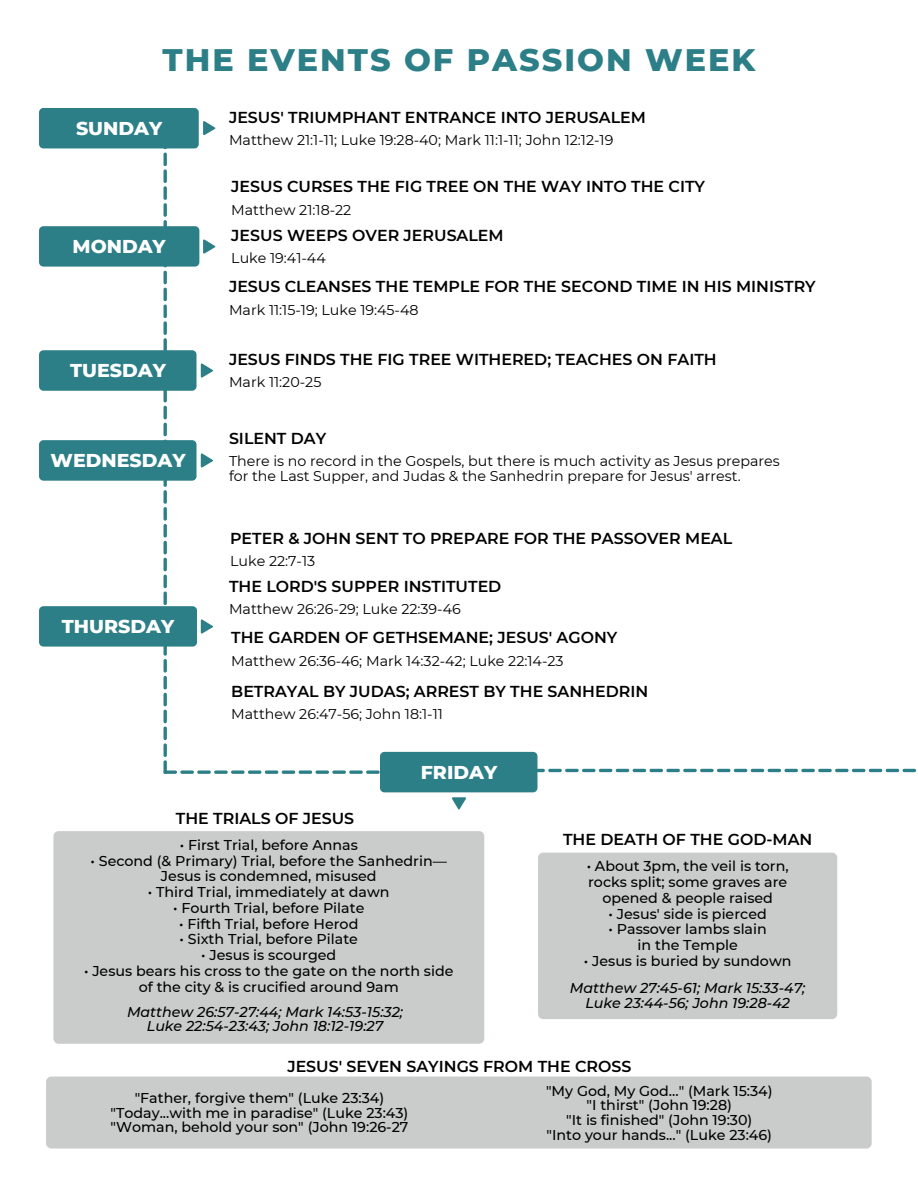
<style>
.page{position:relative;width:918px;height:1188px;background:#fff}
.page>*{position:absolute;margin:0;border:0;box-sizing:border-box;transform-origin:0 0}
.t1{font:800 31.8px "Montserrat";letter-spacing:.065em;color:#2c7e87}
.t2{font:800 19.05px "Montserrat";color:#fff}
.t3{font:600 15.9px "Montserrat";color:#000}
.t4{font:500 14.25px/15.8px "Montserrat";color:#000;text-align:center}
.t5{font:14.25px/14.7px "Montserrat";color:#000}
.t6{font:italic 500 14.25px/14.7px "Montserrat";color:#000;text-align:center}
</style>
<div class="page">
<svg style="left:452px;top:797px;width:14px;height:13px"></svg>
<div style="left:53px;top:831px;width:431px;height:213px;background:#cacccb;border-radius:5px"></div>
<div style="left:39px;top:108px;width:160px;height:40px;background:#2c7e87;border-radius:4px"></div>
<div style="left:39px;top:226px;width:160px;height:41px;background:#2c7e87;border-radius:4px"></div>
<div style="left:39px;top:350px;width:158px;height:41px;background:#2c7e87;border-radius:4px"></div>
<div style="left:39px;top:440px;width:158px;height:41px;background:#2c7e87;border-radius:4px"></div>
<div style="left:39px;top:606px;width:158px;height:41px;background:#2c7e87;border-radius:4px"></div>
<div style="left:380px;top:752px;width:157px;height:40px;background:#2c7e87;border-radius:4px"></div>
<div style="left:46px;top:1077px;width:826px;height:72px;background:#cacccb;border-radius:5px"></div>
<div style="left:538px;top:853px;width:299px;height:166px;background:#cacccb;border-radius:5px"></div>
<svg style="left:164px;top:121px;width:246px;height:653px"></svg>
<svg style="left:537px;top:769px;width:379px;height:3px"></svg>
<p class="t1" style="left:162px;top:40px;width:595px">THE EVENTS OF PASSION WEEK</p>
<p class="t2" style="left:76px;top:117px;width:88px">SUNDAY</p>
<p class="t2" style="left:73px;top:235px;width:95px">MONDAY</p>
<p class="t2" style="left:70px;top:359px;width:97px">TUESDAY</p>
<p class="t2" style="left:51px;top:449px;width:137px">WEDNESDAY</p>
<p class="t2" style="left:62px;top:615px;width:114px">THURSDAY</p>
<p class="t3" style="left:229px;top:107px;width:418px">JESUS' TRIUMPHANT ENTRANCE INTO JERUSALEM</p>
<p class="t5" style="left:229px;top:133px;width:386px">Matthew 21:1-11; Luke 19:28-40; Mark 11:1-11; John 12:12-19</p>
<p class="t3" style="left:231px;top:177px;width:475px">JESUS CURSES THE FIG TREE ON THE WAY INTO THE CITY</p>
<p class="t5" style="left:231px;top:203px;width:122px">Matthew 21:18-22</p>
<p class="t3" style="left:231px;top:225px;width:274px">JESUS WEEPS OVER JERUSALEM</p>
<p class="t5" style="left:231px;top:251px;width:96px">Luke 19:41-44</p>
<p class="t3" style="left:229px;top:277px;width:588px">JESUS CLEANSES THE TEMPLE FOR THE SECOND TIME IN HIS MINISTRY</p>
<p class="t5" style="left:229px;top:302px;width:191px">Mark 11:15-19; Luke 19:45-48</p>
<p class="t3" style="left:229px;top:349px;width:489px">JESUS FINDS THE FIG TREE WITHERED; TEACHES ON FAITH</p>
<p class="t5" style="left:229px;top:375px;width:94px">Mark 11:20-25</p>
<p class="t3" style="left:229px;top:428px;width:99px">SILENT DAY</p>
<p class="t5" style="left:229px;top:454px;width:552px">There is no record in the Gospels, but there is much activity as Jesus prepares for the Last Supper, and Judas &amp; the Sanhedrin prepare for Jesus' arrest.</p>
<p class="t3" style="left:230px;top:528px;width:504px">PETER &amp; JOHN SENT TO PREPARE FOR THE PASSOVER MEAL</p>
<p class="t5" style="left:230px;top:554px;width:87px">Luke 22:7-13</p>
<p class="t3" style="left:229px;top:576px;width:274px">THE LORD'S SUPPER INSTITUTED</p>
<p class="t5" style="left:229px;top:602px;width:233px">Matthew 26:26-29; Luke 22:39-46</p>
<p class="t3" style="left:231px;top:628px;width:388px">THE GARDEN OF GETHSEMANE; JESUS' AGONY</p>
<p class="t5" style="left:231px;top:653px;width:334px">Matthew 26:36-46; Mark 14:32-42; Luke 22:14-23</p>
<p class="t3" style="left:231px;top:681px;width:418px">BETRAYAL BY JUDAS; ARREST BY THE SANHEDRIN</p>
<p class="t5" style="left:231px;top:706px;width:213px">Matthew 26:47-56; John 18:1-11</p>
<p class="t2" style="left:421px;top:760px;width:78px">FRIDAY</p>
<p class="t3" style="left:176px;top:809px;width:180px">THE TRIALS OF JESUS</p>
<p class="t3" style="left:563px;top:830px;width:251px">THE DEATH OF THE GOD-MAN</p>
<p class="t4" style="left:180px;top:837px;width:180px">• First Trial, before Annas</p>
<p class="t4" style="left:91px;top:853px;width:358px">• Second (&amp; Primary) Trial, before the Sanhedrin—</p>
<p class="t4" style="left:161px;top:868px;width:217px">Jesus is condemned, misused</p>
<p class="t4" style="left:148px;top:884px;width:243px">• Third Trial, immediately at dawn</p>
<p class="t4" style="left:173px;top:900px;width:193px">• Fourth Trial, before Pilate</p>
<p class="t4" style="left:179px;top:916px;width:181px">• Fifth Trial, before Herod</p>
<p class="t4" style="left:180px;top:931px;width:180px">• Sixth Trial, before Pilate</p>
<p class="t4" style="left:201px;top:947px;width:137px">• Jesus is scourged</p>
<p class="t4" style="left:84px;top:963px;width:371px">• Jesus bears his cross to the gate on the north side</p>
<p class="t4" style="left:139px;top:979px;width:261px">of the city &amp; is crucified around 9am</p>
<p class="t4" style="left:587px;top:858px;width:204px">• About 3pm, the veil is torn, rocks split; some graves are opened &amp; people raised</p>
<p class="t4" style="left:609px;top:906px;width:160px">• Jesus' side is pierced</p>
<p class="t4" style="left:609px;top:921px;width:160px">• Passover lambs slain</p>
<p class="t4" style="left:638px;top:937px;width:102px">in the Temple</p>
<p class="t4" style="left:584px;top:953px;width:209px">• Jesus is buried by sundown</p>
<p class="t6" style="left:570px;top:981px;width:237px">Matthew 27:45-61; Mark 15:33-47;<br>Luke 23:44-56; John 19:28-42</p>
<p class="t6" style="left:127px;top:1004px;width:278px">Matthew 26:57-27:44; Mark 14:53-15:32;<br>Luke 22:54-23:43; John 18:12-19:27</p>
<p class="t3" style="left:287px;top:1056px;width:346px">JESUS' SEVEN SAYINGS FROM THE CROSS</p>
<p class="t4" style="left:135px;top:1090px;width:251px">"Father, forgive them" (Luke 23:34)</p>
<p class="t4" style="left:111px;top:1105px;width:299px">"Today...with me in paradise" (Luke 23:43)</p>
<p class="t4" style="left:110px;top:1119px;width:299px">"Woman, behold your son" (John 19:26-27</p>
<p class="t4" style="left:546px;top:1083px;width:228px">"My God, My God..." (Mark 15:34)</p>
<p class="t4" style="left:587px;top:1097px;width:147px">"I thirst" (John 19:28)</p>
<p class="t4" style="left:566px;top:1112px;width:188px">"It is finished" (John 19:30)</p>
<p class="t4" style="left:547px;top:1127px;width:227px">"Into your hands..." (Luke 23:46)</p>
</div>
